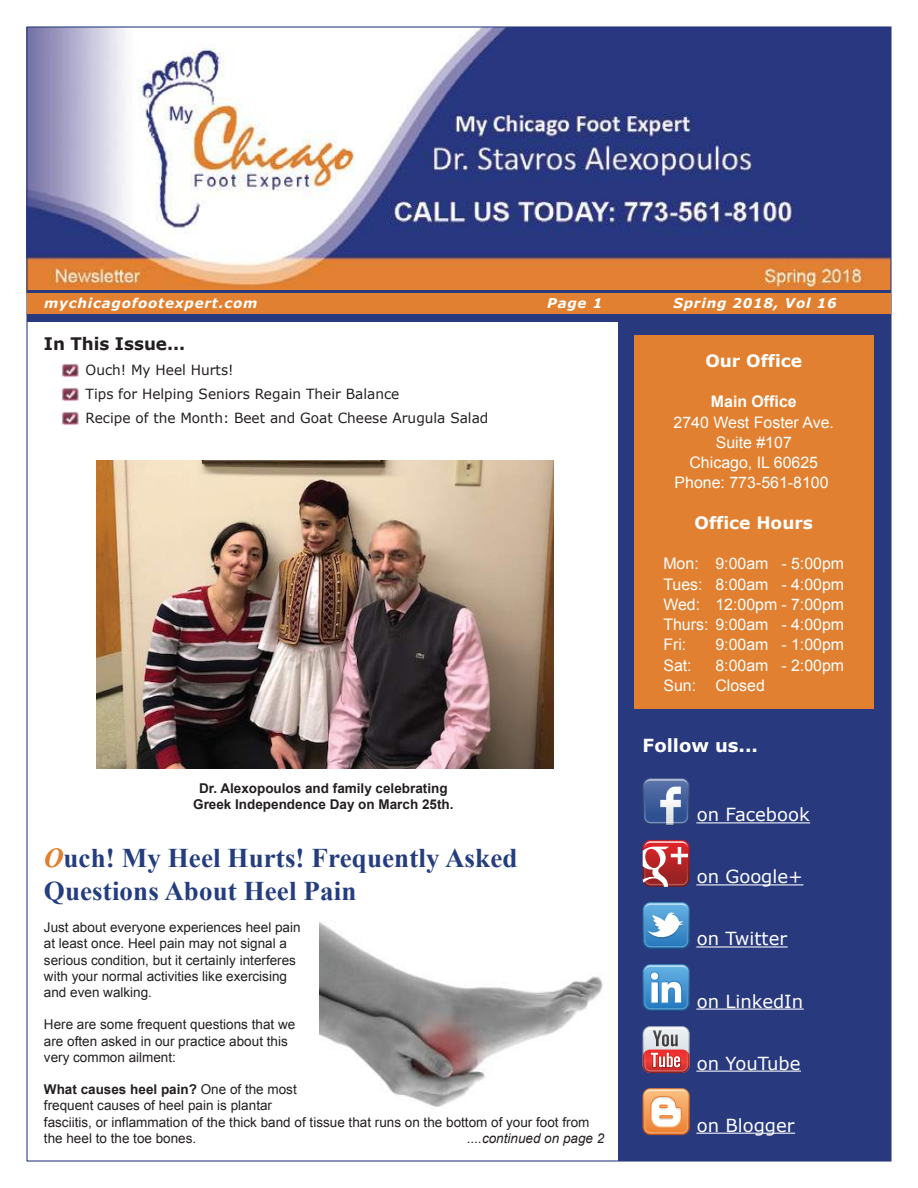
<style>
.page{position:relative;width:918px;height:1188px;background:#fff}
.page>*{position:absolute;margin:0;border:0;box-sizing:border-box;transform-origin:0 0}
.t1{font:700 27px/32.4px "Times New Roman";letter-spacing:.005em;color:#243d7e}
.t2{font:18px "Verdana";color:#fff}
.t3{font:700 18px "Verdana";color:#fff}
.t4{font:700 17.25px "Verdana";color:#231f20}
.t5{font:700 17.1px "Verdana";color:#fff}
.t6{font:15.9px/20.2px "Arial";color:#fff;text-align:center}
.t7{font:700 15.9px "Arial";color:#fff}
.t8{font:13.95px/23.9px "Verdana";color:#231f20}
.t9{font:13.5px/16.2px "Arial";color:#231f20}
.t10{font:700 13.5px/16.2px "Arial";color:#231f20;text-align:center}
.t11{font:italic 700 13.5px "Verdana";letter-spacing:.055em;color:#fff}
.t12{font:italic 13.5px "Arial";color:#231f20}
.s1{font-style:italic;font-size:27.6px;color:#e18030}
.s2{font-weight:700}
</style>
<div class="page">
<img style="left:28px;top:28px;width:862px;height:262px">
<div style="left:618px;top:322px;width:273px;height:839px;background:#28397e"></div>
<div style="left:634px;top:335px;width:240px;height:373px;background:#e18030"></div>
<div style="left:27px;top:313px;width:864px;height:9px;background:#28397e"></div>
<div style="left:27px;top:293px;width:864px;height:20px;background:#e18030"></div>
<hr style="left:27px;top:290px;width:864px;height:3px;background:#28397e">
<svg style="left:643px;top:964px;width:47px;height:47px;background:#6ba6d4"></svg>
<hr style="left:697px;top:1009px;width:106px;height:1px;background:#fff">
<svg style="left:643px;top:1026px;width:47px;height:47px;background:#cc9092"></svg>
<hr style="left:697px;top:1071px;width:103px;height:1px;background:#fff">
<hr style="left:697px;top:946px;width:90px;height:2px;background:#fff">
<svg style="left:643px;top:902px;width:47px;height:47px;background:#6ca5d2"></svg>
<hr style="left:697px;top:822px;width:113px;height:1px;background:#fff">
<svg style="left:643px;top:778px;width:47px;height:47px;background:#657caa"></svg>
<hr style="left:697px;top:884px;width:106px;height:1px;background:#fff">
<svg style="left:643px;top:840px;width:47px;height:47px;background:#c05b5f"></svg>
<hr style="left:697px;top:1133px;width:98px;height:1px;background:#fff">
<svg style="left:643px;top:1088px;width:47px;height:47px;background:#ecb489"></svg>
<img style="left:62px;top:363px;width:16px;height:13px">
<img style="left:62px;top:411px;width:16px;height:14px">
<img style="left:62px;top:387px;width:16px;height:13px">
<img style="left:96px;top:461px;width:457px;height:307px">
<img style="left:319px;top:921px;width:284px;height:186px">
<p class="t11" style="left:44px;top:294px;width:215px">mychicagofootexpert.com</p>
<p class="t11" style="left:547px;top:294px;width:57px">Page 1</p>
<p class="t11" style="left:673px;top:294px;width:165px">Spring 2018, Vol 16</p>
<p class="t4" style="left:44px;top:331px;width:143px">In This Issue...</p>
<p class="t8" style="left:86px;top:358px;width:404px">Ouch! My Heel Hurts!<br>Tips for Helping Seniors Regain Their Balance<br>Recipe of the Month: Beet and Goat Cheese Arugula Salad</p>
<p class="t10" style="left:193px;top:781px;width:262px">Dr. Alexopoulos and family celebrating<br>Greek Independence Day on March 25th.</p>
<h1 class="t1" style="left:44px;top:841px;width:475px"><span class="s1">O</span>uch! My Heel Hurts! Frequently Asked<br>Questions About Heel Pain</h1>
<p class="t9" style="left:44px;top:919px;width:258px">Just about everyone experiences heel pain at least once. Heel pain may not signal a serious condition, but it certainly interferes with your normal activities like exercising and even walking.</p>
<p class="t9" style="left:44px;top:1017px;width:253px">Here are some frequent questions that we are often asked in our practice about this very common ailment:</p>
<p class="t9" style="left:44px;top:1081px;width:547px"><span class="s2">What causes heel pain?</span> One of the most<br>frequent causes of heel pain is plantar<br>fasciitis, or inflammation of the thick band of tissue that runs on the bottom of your foot from the heel to the toe bones.</p>
<p class="t12" style="left:467px;top:1129px;width:139px">....continued on page 2</p>
<p class="t5" style="left:705px;top:348px;width:98px">Our Office</p>
<p class="t7" style="left:711px;top:391px;width:87px">Main Office</p>
<p class="t6" style="left:674px;top:412px;width:162px">2740 West Foster Ave.<br>Suite #107<br>Chicago, IL 60625<br>Phone: 773-561-8100</p>
<p class="t5" style="left:695px;top:510px;width:120px">Office Hours</p>
<p class="t6" style="left:663px;top:554px;width:182px;text-align:justify">Mon: 9:00am - 5:00pm Tues: 8:00am - 4:00pm Wed: 12:00pm - 7:00pm Thurs: 9:00am - 4:00pm Fri:</p>
<p class="t6" style="left:715px;top:635px;width:130px">9:00am - 1:00pm</p>
<p class="t6" style="left:663px;top:655px;width:30px">Sat:</p>
<p class="t6" style="left:663px;top:655px;width:182px;text-align:left;text-indent:52px">8:00am - 2:00pm<br>Sun: Closed</p>
<h2 class="t3" style="left:643px;top:733px;width:117px">Follow us...</h2>
<h2 class="t2" style="left:697px;top:802px;width:114px">on Facebook</h2>
<h2 class="t2" style="left:697px;top:864px;width:108px">on Google+</h2>
<h2 class="t2" style="left:697px;top:926px;width:92px">on Twitter</h2>
<h2 class="t2" style="left:697px;top:989px;width:108px">on LinkedIn</h2>
<h2 class="t2" style="left:697px;top:1051px;width:105px">on YouTube</h2>
<h2 class="t2" style="left:697px;top:1113px;width:99px">on Blogger</h2>
</div>
